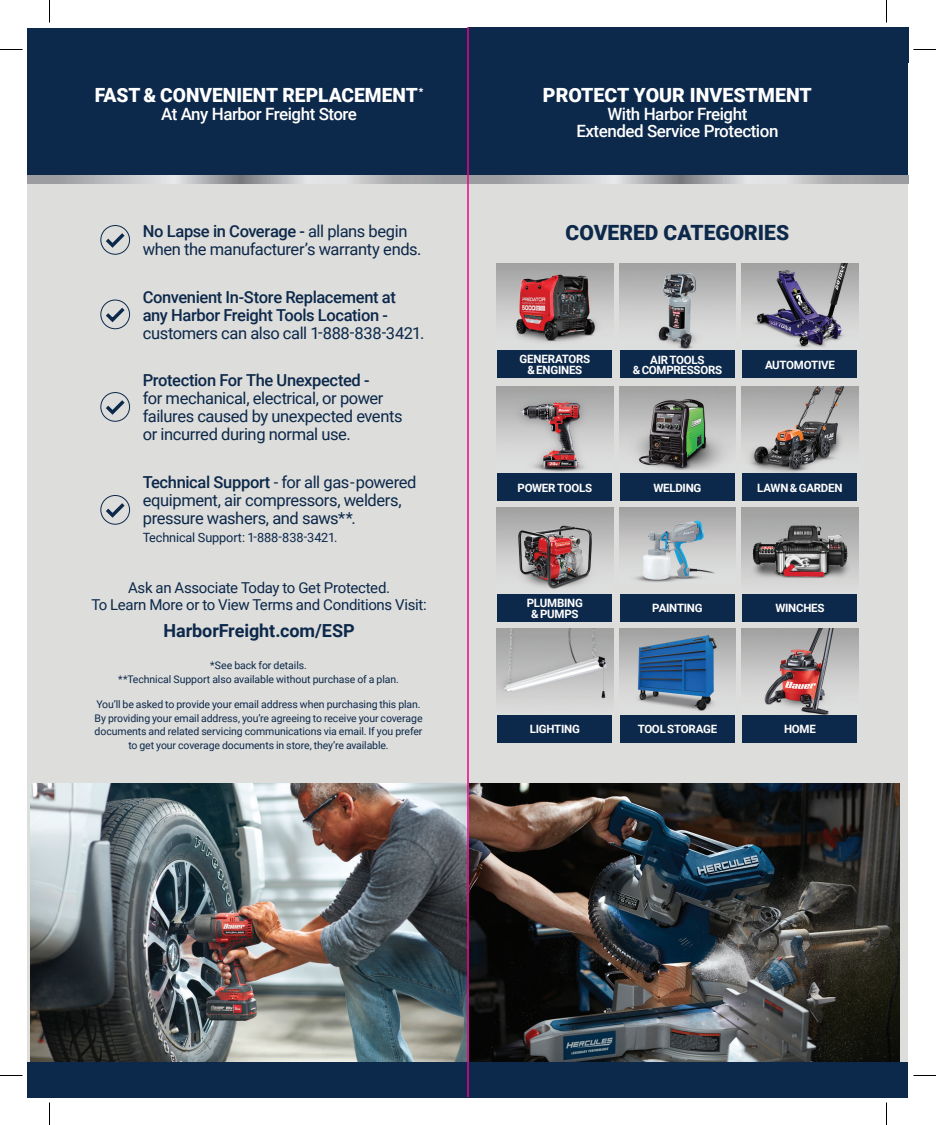
<style>
.page{position:relative;width:936px;height:1125px;background:#fff}
.page>*{position:absolute;margin:0;border:0;box-sizing:border-box;transform-origin:0 0}
.t1{font:900 21px "Roboto";color:#0c284a}
.t2{font:900 19.5px "Roboto";color:#fff}
.t3{font:700 18px "Roboto";letter-spacing:-.005em;color:#0c284a}
.t4{font:500 16.95px/17.5px "Roboto";letter-spacing:-.025em;color:#fff;text-align:center}
.t5{font:16.5px/18px "Roboto";letter-spacing:-.025em;color:#0c284a}
.t6{font:500 16.5px/18px "Roboto";letter-spacing:-.025em;color:#0c284a}
.t7{font:15px/17.2px "Roboto";letter-spacing:-.02em;color:#0c284a;text-align:center}
.t8{font:12.75px "Roboto";letter-spacing:-.01em;color:#0c284a}
.t9{font:700 11.55px/10.6px "Roboto";letter-spacing:-.02em;color:#fff;text-align:center}
.t10{font:10.5px/13.5px "Roboto";letter-spacing:-.01em;color:#0c284a;text-align:center}
.s1{font-weight:500}
</style>
<div class="page">
<div style="left:28px;top:51px;width:880px;height:1025px;background:#dddddb"></div>
<div style="left:28px;top:28px;width:880px;height:147px;background:#0c284a"></div>
<svg style="left:102px;top:230px;width:26px;height:20px"></svg>
<div style="left:100px;top:225px;width:30px;height:30px;border:1px solid #0c284a;border-radius:50%"></div>
<svg style="left:102px;top:304px;width:26px;height:21px"></svg>
<div style="left:100px;top:300px;width:30px;height:29px;border:1px solid #0c284a;border-radius:50%"></div>
<svg style="left:102px;top:397px;width:26px;height:20px"></svg>
<div style="left:100px;top:392px;width:30px;height:30px;border:1px solid #0c284a;border-radius:50%"></div>
<svg style="left:102px;top:500px;width:26px;height:20px"></svg>
<div style="left:100px;top:495px;width:30px;height:30px;border:1px solid #0c284a;border-radius:50%"></div>
<img style="left:497px;top:264px;width:116px;height:87px">
<img style="left:619px;top:264px;width:117px;height:87px">
<img style="left:742px;top:264px;width:116px;height:87px">
<div style="left:498px;top:351px;width:114px;height:27px;background:#0c284a"></div>
<div style="left:620px;top:351px;width:115px;height:27px;background:#0c284a"></div>
<div style="left:743px;top:351px;width:114px;height:27px;background:#0c284a"></div>
<img style="left:497px;top:386px;width:116px;height:86px">
<img style="left:619px;top:386px;width:117px;height:85px">
<img style="left:742px;top:386px;width:116px;height:87px">
<div style="left:498px;top:473px;width:114px;height:28px;background:#0c284a"></div>
<div style="left:620px;top:473px;width:115px;height:28px;background:#0c284a"></div>
<div style="left:743px;top:473px;width:114px;height:28px;background:#0c284a"></div>
<img style="left:497px;top:508px;width:116px;height:81px">
<img style="left:619px;top:508px;width:117px;height:74px">
<img style="left:742px;top:508px;width:116px;height:72px">
<div style="left:498px;top:594px;width:114px;height:28px;background:#0c284a"></div>
<div style="left:620px;top:594px;width:115px;height:28px;background:#0c284a"></div>
<div style="left:743px;top:594px;width:114px;height:28px;background:#0c284a"></div>
<img style="left:497px;top:629px;width:116px;height:87px">
<img style="left:619px;top:629px;width:117px;height:82px">
<img style="left:742px;top:629px;width:116px;height:87px">
<div style="left:498px;top:715px;width:114px;height:28px;background:#0c284a"></div>
<div style="left:620px;top:715px;width:115px;height:28px;background:#0c284a"></div>
<div style="left:743px;top:715px;width:114px;height:28px;background:#0c284a"></div>
<svg style="left:469px;top:175px;width:439px;height:9px"></svg>
<svg style="left:28px;top:175px;width:439px;height:9px"></svg>
<img style="left:469px;top:784px;width:430px;height:278px">
<img style="left:31px;top:784px;width:436px;height:278px">
<div style="left:28px;top:1062px;width:880px;height:35px;background:#0c284a"></div>
<hr style="left:467px;top:28px;width:2px;height:1069px;background:#ed028c">
<svg style="left:0;top:49px;width:22px;height:1px"></svg>
<svg style="left:914px;top:49px;width:22px;height:1px"></svg>
<svg style="left:0;top:1075px;width:22px;height:1px"></svg>
<svg style="left:914px;top:1075px;width:22px;height:1px"></svg>
<svg style="left:49px;top:0;width:1px;height:22px"></svg>
<svg style="left:49px;top:1102px;width:1px;height:23px"></svg>
<svg style="left:886px;top:0;width:1px;height:22px"></svg>
<svg style="left:886px;top:1102px;width:1px;height:23px"></svg>
<h2 class="t2" style="left:95px;top:82px;width:330px">FAST &amp; CONVENIENT REPLACEMENT<sup>*</sup></h2>
<h3 class="t4" style="left:161px;top:104px;width:197px">At Any Harbor Freight Store</h3>
<h3 class="t5" style="left:143px;top:222px;width:280px"><span class="s1">No Lapse in Coverage -</span> all plans begin when the manufacturer’s warranty ends.</h3>
<h3 class="t6" style="left:143px;top:287px;width:255px">Convenient In-Store Replacement at any Harbor Freight Tools Location -</h3>
<h3 class="t5" style="left:143px;top:323px;width:283px">customers can also call 1-888-838-3421.</h3>
<h3 class="t6" style="left:143px;top:371px;width:228px">Protection For The Unexpected -</h3>
<h3 class="t5" style="left:143px;top:389px;width:261px">for mechanical, electrical, or power failures caused by unexpected events or incurred during normal use.</h3>
<h3 class="t5" style="left:143px;top:472px;width:275px"><span class="s1">Technical Support</span> - for all gas-powered equipment, air compressors, welders, pressure washers, and saws**.</h3>
<p class="t8" style="left:143px;top:528px;width:196px">Technical Support: 1-888-838-3421.</p>
<h3 class="t7" style="left:91px;top:579px;width:337px">Ask an Associate Today to Get Protected.<br>To Learn More or to View Terms and Conditions Visit:</h3>
<h3 class="t3" style="left:163px;top:618px;width:193px">HarborFreight.com/ESP</h3>
<p class="t10" style="left:210px;top:658px;width:98px">*See back for details.</p>
<p class="t10" style="left:95px;top:698px;width:330px">You’ll be asked to provide your email address when purchasing this plan.<br>By providing your email address, you’re agreeing to receive your coverage documents and related servicing communications via email. If you prefer to get your coverage documents in store, they’re available.</p>
<p class="t10" style="left:118px;top:672px;width:282px">**Technical Support also available without purchase of a plan.</p>
<h2 class="t2" style="left:543px;top:81px;width:270px">PROTECT YOUR INVESTMENT</h2>
<h3 class="t4" style="left:576px;top:104px;width:204px">With Harbor Freight<br>Extended Service Protection</h3>
<h1 class="t1" style="left:566px;top:218px;width:225px">COVERED CATEGORIES</h1>
<p class="t9" style="left:520px;top:352px;width:72px;line-height:11.2px">GENERATORS &amp; ENGINES</p>
<p class="t9" style="left:633px;top:354px;width:91px">AIR TOOLS<br>&amp; COMPRESSORS</p>
<p class="t9" style="left:765px;top:359px;width:71px">AUTOMOTIVE</p>
<p class="t9" style="left:518px;top:482px;width:76px">POWER TOOLS</p>
<p class="t9" style="left:653px;top:482px;width:50px">WELDING</p>
<p class="t9" style="left:757px;top:482px;width:87px">LAWN &amp; GARDEN</p>
<p class="t9" style="left:527px;top:597px;width:57px">PLUMBING &amp; PUMPS</p>
<p class="t9" style="left:652px;top:603px;width:52px">PAINTING</p>
<p class="t9" style="left:775px;top:603px;width:51px">WINCHES</p>
<p class="t9" style="left:530px;top:723px;width:51px">LIGHTING</p>
<p class="t9" style="left:638px;top:723px;width:81px">TOOL STORAGE</p>
<p class="t9" style="left:784px;top:723px;width:33px">HOME</p>
</div>
